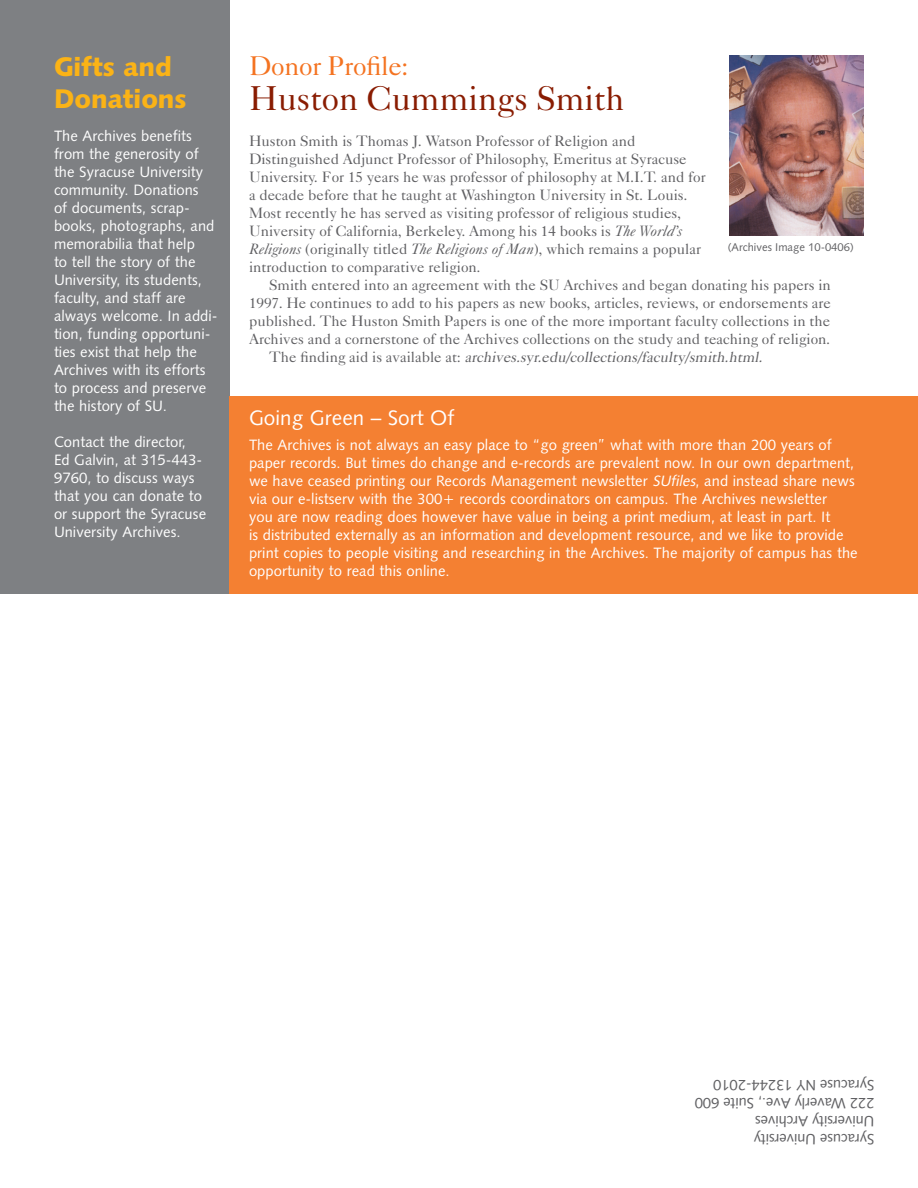
<style>
.page{position:relative;width:918px;height:1188px;background:#fff}
.page>*{position:absolute;margin:0;border:0;box-sizing:border-box;transform-origin:0 0}
.t1{font:34.5px "Caslon Five Forty";color:#891c02}
.t2{font:27px/32.4px "Humanist 531 BT Black A";color:#fbb316}
.t3{font:27px "Caslon Five Forty";letter-spacing:-.01em;color:#f47321}
.t4{font:21px "Humanist 531 BT Roman A";color:#fff}
.t5{font:15px/18px "Humanist 531 BT Roman A";color:#fff}
.t6{font:15px/18px "Caslon Five Forty";color:#5f5f62}
.t7{font:15px/18px "Humanist 531 BT Roman A";letter-spacing:-.01em;color:#5f5f62}
.t8{font:italic 15px "Caslon Five Forty";color:#5f5f62}
.t9{font:11.25px "Humanist 531 BT Roman A";color:#5f5f62}
.s1{font-style:italic}
.s2{font-style:normal}
</style>
<div class="page">
<div style="left:0;top:0;width:230px;height:594px;background:#7e8083"></div>
<div style="left:230px;top:397px;width:688px;height:197px;background:#f48032"></div>
<img style="left:729px;top:56px;width:134px;height:180px">
<h2 class="t2" style="left:54px;top:49px;width:134px">Gifts and<br>Donations</h2>
<p class="t5" style="left:54px;top:126px;width:165px">The Archives benefits from the generosity of the Syracuse University community. Donations<br>of documents, scrap&shy;books, photographs, and memorabilia that help<br>to tell the story of the<br>University, its students, faculty, and staff are always welcome. In addi&shy;tion, funding opportuni&shy;ties exist that help the<br>Archives with its efforts to process and preserve the history of SU.</p>
<p class="t5" style="left:54px;top:432px;width:154px">Contact the director,<br>Ed Galvin, at 315-443-<br>9760, to discuss ways that you can donate to or support the Syracuse<br>University Archives.</p>
<h2 class="t3" style="left:249px;top:49px;width:161px">Donor Profile:</h2>
<h1 class="t1" style="left:249px;top:77px;width:377px">Huston Cummings Smith</h1>
<p class="t6" style="left:249px;top:131px;width:458px">Huston Smith is Thomas J. Watson Professor of Religion and Distinguished Adjunct Professor of Philosophy, Emeritus at Syracuse University. For 15 years he was professor of philosophy at M.I.T. and for a decade before that he taught at Washington University in St. Louis.<br>Most recently he has served as visiting professor of religious studies, University of California, Berkeley. Among his 14 books is <span class="s1">The World’s Religions</span> (originally titled <span class="s1">The Religions of Man</span>), which remains a popular introduction to comparative religion.</p>
<p class="t6" style="left:269px;top:275px;width:563px">Smith entered into an agreement with the SU Archives and began donating his papers in</p>
<p class="t6" style="left:249px;top:293px;width:584px">1997. He continues to add to his papers as new books, articles, reviews, or endorsements are</p>
<p class="t6" style="left:249px;top:311px;width:583px">published. The Huston Smith Papers is one of the more important faculty collections in the</p>
<p class="t6" style="left:249px;top:329px;width:583px">Archives and a cornerstone of the Archives collections on the study and teaching of religion.</p>
<p class="t8" style="left:269px;top:347px;width:498px"><span class="s2">T h e fi n d i n g a i d i s a v a i l a b l e a t :</span> archives.syr.edu/collections/faculty/smith.html.</p>
<p class="t9" style="left:728px;top:240px;width:127px">(Archives Image 10-0406)</p>
<h3 class="t4" style="left:249px;top:404px;width:207px">Going Green – Sort Of</h3>
<p class="t5" style="left:249px;top:435px;width:610px">The Archives is not always an easy place to “go green” what with more than 200 years of paper records. But times do change and e-records are prevalent now. In our own department, we have ceased printing our Records Management newsletter <span class="s1">SUfiles</span>, and instead share news via our e-listserv with the 300+ records coordinators on campus. The Archives newsletter<br>you are now reading does however have value in being a print medium, at least in part. It<br>is distributed externally as an information and development resource, and we like to provide print copies to people visiting and researching in the Archives. The majority of campus has the opportunity to read this online.</p>
<p class="t7" style="left:874px;top:1149px;width:181px;rotate:-180deg">Syracuse University<br>University Archives<br>222 Waverly Ave., Suite 600<br>Syracuse NY 13244-2010</p>
</div>
